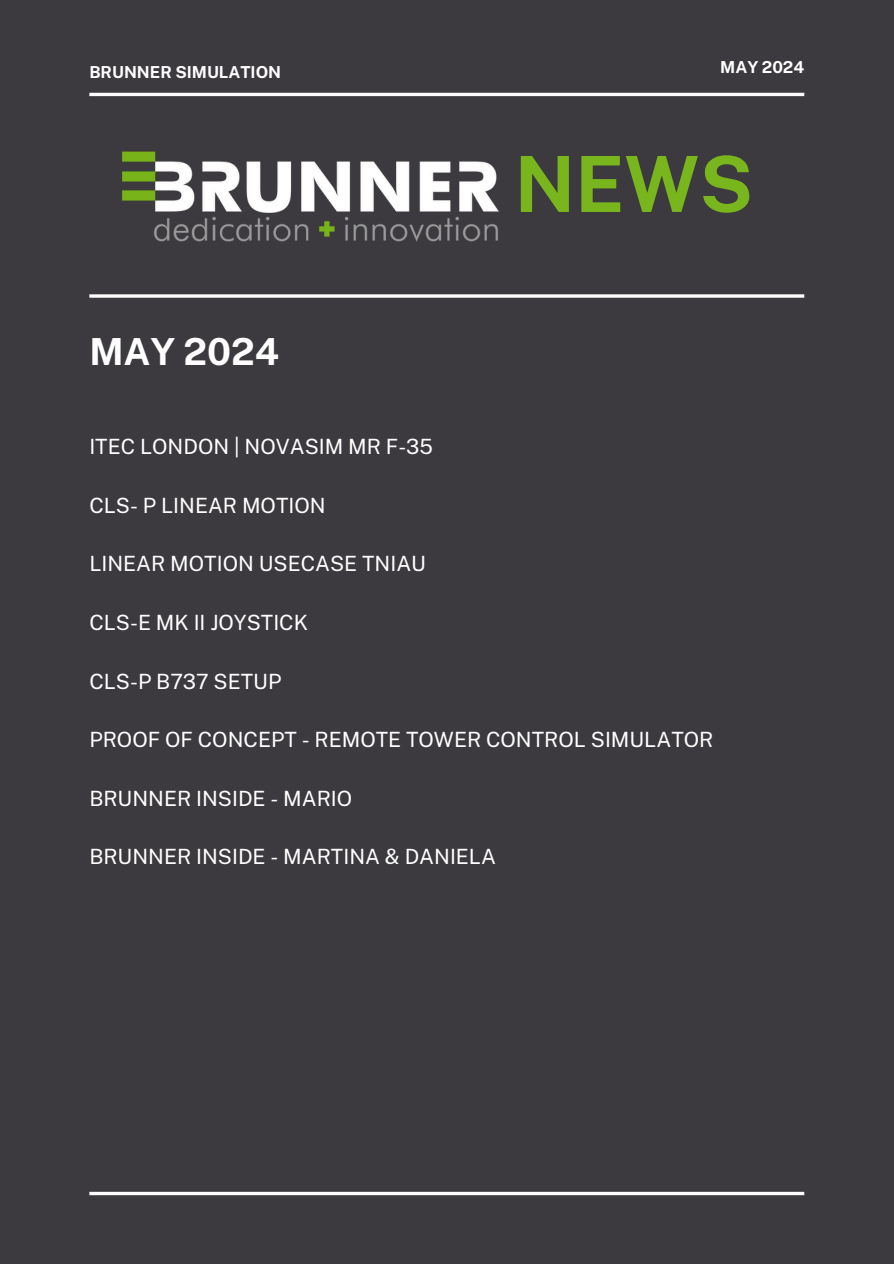
<style>
.page{position:relative;width:894px;height:1264px;background:#fff}
.page>*{position:absolute;margin:0;border:0;box-sizing:border-box;transform-origin:0 0}
.t1{font:700 77.4px "Public Sans";color:#79b51d}
.t2{font:700 37.2px "Public Sans";color:#fff}
.t3{font:21px "Public Sans";color:#fff}
.t4{font:700 16.5px "Public Sans";color:#fff}
</style>
<div class="page">
<div style="left:0;top:0;width:893px;height:1263px;background:#3c3a3e"></div>
<hr style="left:89px;top:93px;width:715px;height:3px;background:#fff">
<svg style="left:89px;top:294px;width:715px;height:4px;background:#e0e0e0"></svg>
<svg style="left:89px;top:1191px;width:715px;height:4px;background:#d6d6d7"></svg>
<img style="left:122px;top:151px;width:377px;height:91px">
<p class="t4" style="left:89px;top:62px;width:193px">BRUNNER SIMULATION</p>
<h1 class="t4" style="left:720px;top:57px;width:85px">MAY 2024</h1>
<h2 class="t2" style="left:89px;top:329px;width:191px">MAY 2024</h2>
<h3 class="t3" style="left:89px;top:434px;width:345px">ITEC LONDON | NOVASIM MR F-35</h3>
<h3 class="t3" style="left:89px;top:493px;width:238px">CLS- P LINEAR MOTION</h3>
<h3 class="t3" style="left:89px;top:551px;width:338px">LINEAR MOTION USECASE TNIAU</h3>
<h3 class="t3" style="left:89px;top:610px;width:220px">CLS-E MK II JOYSTICK</h3>
<h3 class="t3" style="left:89px;top:668px;width:193px">CLS-P B737 SETUP</h3>
<p class="t1" style="left:514px;top:138px;width:240px">NEWS</p>
<h3 class="t3" style="left:89px;top:727px;width:625px">PROOF OF CONCEPT - REMOTE TOWER CONTROL SIMULATOR</h3>
<h3 class="t3" style="left:89px;top:785px;width:264px">BRUNNER INSIDE - MARIO</h3>
<h3 class="t3" style="left:89px;top:844px;width:408px">BRUNNER INSIDE - MARTINA &amp; DANIELA</h3>
</div>
